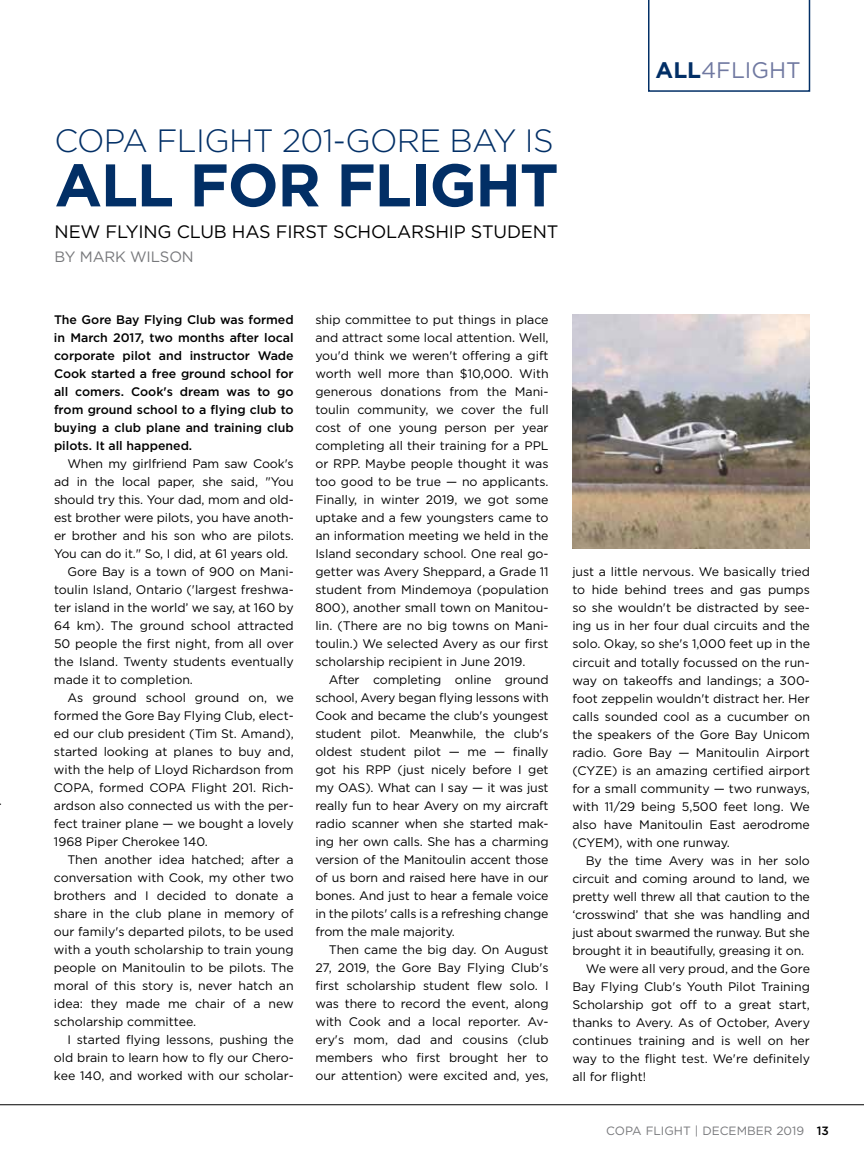
<style>
.page{position:relative;width:864px;height:1161px;background:#fff}
.page>*{position:absolute;margin:0;border:0;box-sizing:border-box;transform-origin:0 0}
.t1{font:700 60px "Gotham";letter-spacing:-.02em;color:#022f66}
.t2{font:300 32.25px "Gotham";letter-spacing:-.02em;color:#022f66}
.t3{font:22.5px "Gotham";color:#7079a1}
.t4{font:18px "Gotham";letter-spacing:-.01em;color:#000}
.t5{font:15px "Gotham";letter-spacing:-.01em;color:#77787b}
.t6{font:12.3px/18px "Gotham";color:#000;text-align:justify}
.t7{font:500 12.3px/18px "Gotham";color:#000;text-align:justify}
.t8{font:12.3px "Gotham";letter-spacing:-.02em;color:#000}
.t9{font:12.3px "Gotham";letter-spacing:-.025em;color:#000}
.t10{font:12px "Gotham";color:#77787b}
.s1{font-weight:700;color:#022f66}
.s2{font-weight:500;color:#000}
</style>
<div class="page">
<hr style="left:0;top:1104px;width:864px;height:1px;background:#000">
<svg style="left:648px;top:0;width:162px;height:92px"></svg>
<img style="left:572px;top:315px;width:238px;height:233px">
<h2 class="t2" style="left:55px;top:121px;width:501px">COPA FLIGHT 201-GORE BAY IS</h2>
<h1 class="t1" style="left:55px;top:145px;width:492px">ALL FOR FLIGHT</h1>
<h3 class="t4" style="left:55px;top:220px;width:16px">New</h3>
<h3 class="t4" style="left:106px;top:220px;width:454px">Flying Club Has First Scholarship Student</h3>
<p class="t5" style="left:55px;top:247px;width:141px">by Mark Wilson</p>
<h3 class="t3" style="left:656px;top:56px;width:147px"><span class="s1">ALL</span>4flight</h3>
<p class="t7" style="left:54px;top:310px;width:241px">The Gore Bay Flying Club was formed in March 2017, two months after local corporate pilot and instructor Wade Cook started a free ground school for all comers. Cook's dream was to go from ground school to a flying club to buying a club plane and training club pilots. It all happened.</p>
<p class="t6" style="left:68px;top:454px;width:228px">When my girlfriend Pam saw Cook's</p>
<p class="t6" style="left:54px;top:472px;width:241px">ad in the local paper, she said, "You</p>
<p class="t6" style="left:54px;top:490px;width:241px">should try this. Your dad, mom and old-</p>
<p class="t6" style="left:54px;top:508px;width:241px">est brother were pilots, you have anoth-</p>
<p class="t6" style="left:54px;top:526px;width:241px">er brother and his son who are pilots.</p>
<p class="t6" style="left:54px;top:544px;width:236px">You can do it." So, I did, at 61 years old.</p>
<p class="t6" style="left:68px;top:562px;width:228px">Gore Bay is a town of 900 on Mani-</p>
<p class="t6" style="left:54px;top:580px;width:241px">toulin Island, Ontario ('largest freshwa-</p>
<p class="t6" style="left:54px;top:598px;width:241px">ter island in the world’ we say, at 160 by</p>
<p class="t6" style="left:54px;top:616px;width:241px">64 km). The ground school attracted</p>
<p class="t6" style="left:54px;top:634px;width:241px">50 people the first night, from all over</p>
<p class="t6" style="left:54px;top:652px;width:241px">the Island. Twenty students eventually</p>
<p class="t6" style="left:54px;top:671px;width:141px">made it to completion.</p>
<p class="t6" style="left:67px;top:689px;width:228px">As ground school ground on, we</p>
<p class="t6" style="left:54px;top:707px;width:241px">formed the Gore Bay Flying Club, elect-</p>
<p class="t6" style="left:54px;top:725px;width:241px">ed our club president (Tim St. Amand),</p>
<p class="t6" style="left:54px;top:743px;width:241px">started looking at planes to buy and,</p>
<p class="t6" style="left:54px;top:761px;width:241px">with the help of Lloyd Richardson from</p>
<p class="t6" style="left:54px;top:779px;width:16px">COPA</p>
<p class="t6" style="left:91px;top:779px;width:75px">, formed COPA</p>
<p class="t6" style="left:54px;top:779px;width:241px;text-indent:138px">Flight 201. Rich&shy;ardson also connected us with the per&shy;fect trainer plane — we bought a lovely 1968 Piper Cherokee 140.</p>
<p class="t6" style="left:54px;top:851px;width:241px;text-indent:14px">Then another idea hatched; after a conversation with Cook, my other two brothers and I decided to donate a share in the club plane in memory of our family's departed pilots, to be used with a youth scholarship to train young people on Manitoulin to be pilots. The moral of this story is, never hatch an idea: they made me chair of a new scholarship committee.</p>
<p class="t6" style="left:54px;top:1031px;width:241px;text-indent:14px">I started flying lessons, pushing the old brain to learn how to fly our Chero&shy;kee 140, and worked with our scholar-</p>
<p class="t6" style="left:315px;top:311px;width:235px;text-align:left">ship committee to put things in place and attract some local attention. Well, you'd think we weren't offering a gift worth well more than $10,000. With generous donations from the Mani&shy;toulin community, we cover the full cost of one young person per year completing all their training for a PPL<br>or RPP. Maybe people thought it was too good to be true — no applicants.<br>Finally, in winter 2019, we got some uptake and a few youngsters came to an information meeting we held in the Island secondary school. One real go&shy;getter was Avery Sheppard, a Grade 11 student from Mindemoya (population 800), another small town on Manitou&shy;lin. (There are no big towns on Mani&shy;toulin.) We selected Avery as our first scholarship recipient in June 2019.</p>
<p class="t6" style="left:315px;top:671px;width:235px;text-indent:14px">After completing online ground school, Avery began flying lessons with Cook and became the club's youngest student pilot. Meanwhile, the club's oldest student pilot — me — finally got his RPP</p>
<p class="t6" style="left:315px;top:761px;width:235px;text-indent:82px">(just nicely before I get my OAS). What can I say — it was just really fun to hear Avery on my aircraft radio scanner when she started mak&shy;ing her own calls. She has a charming version of the Manitoulin accent those of us born and raised here have in our bones. And just to hear a female voice in the pilots' calls is a refreshing change from the male majority.</p>
<p class="t6" style="left:315px;top:941px;width:235px;text-align:left;text-indent:14px">Then came the big day. On August 27, 2019, the Gore Bay Flying Club's first scholarship student flew solo. I was there to record the event, along with Cook and a local reporter. Av&shy;ery's mom, dad and cousins (club members who first brought her to our attention) were excited and, yes,</p>
<p class="t6" style="left:572px;top:563px;width:239px">just a little nervous. We basically tried to hide behind trees and gas pumps so she wouldn't be distracted by see&shy;ing us in her four dual circuits and the solo. Okay, so she's 1,000 feet up in the circuit and totally focussed on the run&shy;way on takeoffs and landings; a 300- foot zeppelin wouldn't distract her. Her calls sounded cool as a cucumber on the speakers of the Gore Bay U nicom radio. Gore Bay — Manitoulin Airport (CYZ E) is an amazing certified airport for a small community — two runways, with 11/29 being 5,500 feet long. We also have Manitoulin East aerodrome (CYEM), with one runway.</p>
<p class="t6" style="left:586px;top:851px;width:226px">By the time Avery was in her solo</p>
<p class="t9" style="left:572px;top:870px;width:239px">circuit and coming around to land, we</p>
<p class="t8" style="left:572px;top:888px;width:239px">pretty well threw all that caution to the</p>
<p class="t6" style="left:572px;top:905px;width:239px">‘crosswind’ that she was handling and</p>
<p class="t6" style="left:572px;top:923px;width:239px">just about swarmed the runway. But she</p>
<p class="t6" style="left:572px;top:941px;width:233px">brought it in beautifully, greasing it on.</p>
<p class="t8" style="left:586px;top:960px;width:226px">We were all very proud, and the Gore</p>
<p class="t6" style="left:572px;top:977px;width:239px">Bay Flying Club's Youth Pilot Training</p>
<p class="t6" style="left:572px;top:995px;width:239px">Scholarship got off to a great start,</p>
<p class="t6" style="left:572px;top:1013px;width:239px">thanks to Avery. As of October, Avery</p>
<p class="t6" style="left:572px;top:1031px;width:239px">continues training and is well on her</p>
<p class="t6" style="left:572px;top:1049px;width:239px">way to the flight test. We're definitely</p>
<p class="t6" style="left:572px;top:1067px;width:75px">all for flight!</p>
<p class="t10" style="left:606px;top:1123px;width:106px">copa flight | december</p>
<p class="t10" style="left:776px;top:1123px;width:54px">2019 <span class="s2">13</span></p>
</div>
